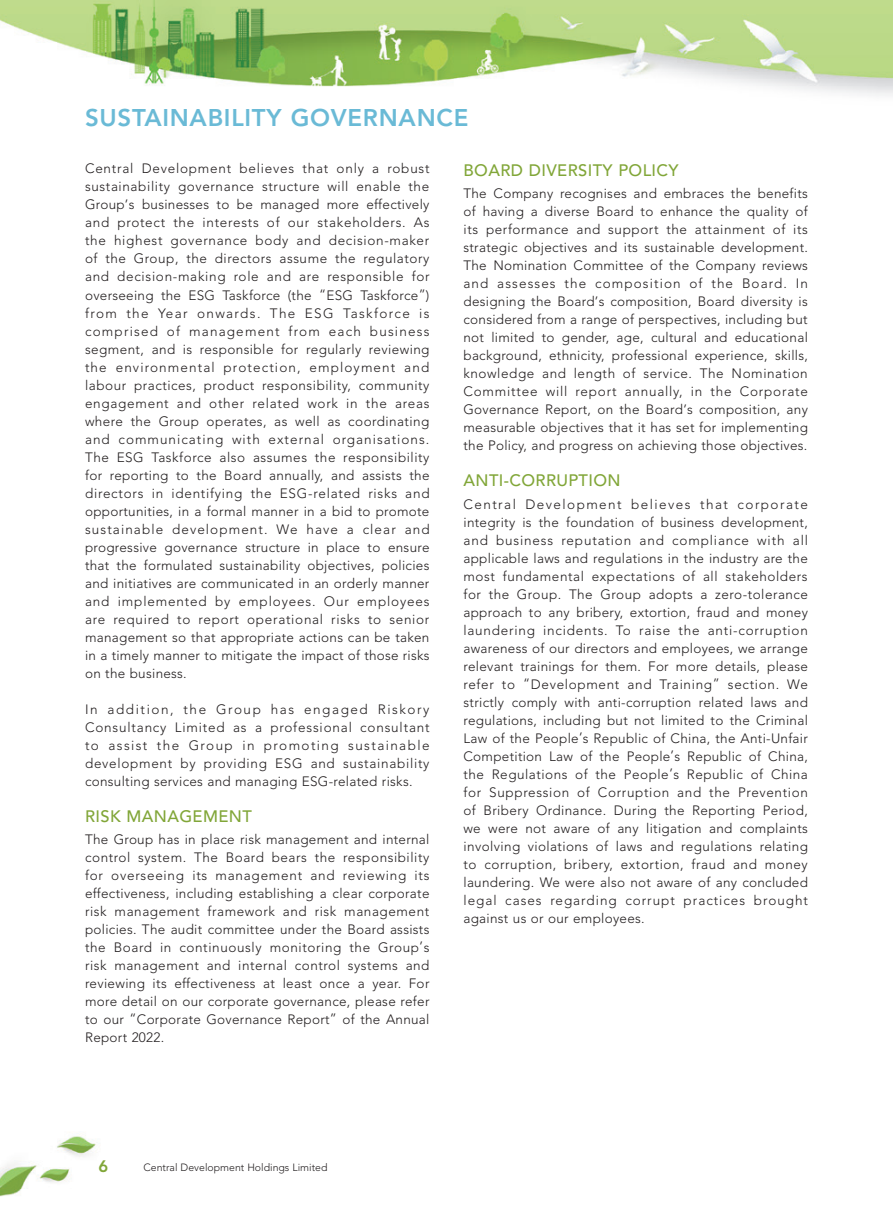
<style>
.page{position:relative;width:893px;height:1212px;background:#fff}
.page>*{position:absolute;margin:0;border:0;box-sizing:border-box;transform-origin:0 0}
.t1{font:800 24px "Avenir LT Std";letter-spacing:.03em;color:#6abad6}
.Heading_1{font:500 16.5px "Avenir LT Std";letter-spacing:.025em;color:#81a638}
.t2{font:800 16.5px "Avenir LT Std";color:#81a638}
.Body_Text{font:300 13.5px/18px "Avenir LT Std";letter-spacing:.02em;color:#231f20;text-align:justify}
.t3{font:300 10.5px "Avenir LT Std";color:#231f20}
</style>
<div class="page">
<img style="left:0;top:0;width:893px;height:1197px">
<h1 class="t1" style="left:85px;top:103px;width:385px">SUSTAINABILITY GOVERNANCE</h1>
<p class="Body_Text" style="left:85px;top:160px;width:346px">Central Development believes that only a robust sustainability governance structure will enable the Group’s businesses to be managed more effectively and protect the interests of our stakeholders. As the highest governance body and decision-maker of the Group, the directors assume the regulatory and decision-making role and are responsible for overseeing the ESG Taskforce (the “ESG Taskforce”) from the Year onwards. The ESG Taskforce is comprised of management from each business segment, and is responsible for regularly reviewing the environmental protection, employment and labour practices, product responsibility, community engagement and other related work in the areas where the Group operates, as well as coordinating and communicating with external organisations.<br>The ESG Taskforce also assumes the responsibility for reporting to the Board annually, and assists the directors in identifying the ESG-related risks and opportunities, in a formal manner in a bid to promote sustainable development. We have a clear and progressive governance structure in place to ensure that the formulated sustainability objectives, policies and initiatives are communicated in an orderly manner and implemented by employees. Our employees are required to report operational risks to senior management so that appropriate actions can be taken in a timely manner to mitigate the impact of those risks on the business.</p>
<p class="Body_Text" style="left:85px;top:700px;width:346px">In addition, the Group has engaged Riskory Consultancy Limited as a professional consultant to assist the Group in promoting sustainable development by providing ESG and sustainability consulting services and managing ESG-related risks.</p>
<p class="Heading_1" style="left:85px;top:806px;width:168px">RISK MANAGEMENT</p>
<p class="Body_Text" style="left:85px;top:830px;width:346px">The Group has in place risk management and internal control system. The Board bears the responsibility for overseeing its management and reviewing its effectiveness, including establishing a clear corporate risk management framework and risk management policies. The audit committee under the Board assists the Board in continuously monitoring the Group’s risk management and internal control systems and reviewing its effectiveness at least once a year. For more detail on our corporate governance, please refer to our “Corporate Governance Report” of the Annual Report 2022.</p>
<p class="Heading_1" style="left:463px;top:161px;width:217px">BOARD DIVERSITY POLICY</p>
<p class="Body_Text" style="left:463px;top:185px;width:346px">The Company recognises and embraces the benefits of having a diverse Board to enhance the quality of its performance and support the attainment of its strategic objectives and its sustainable development.<br>The Nomination Committee of the Company reviews and assesses the composition of the Board. In designing the Board’s composition, Board diversity is considered from a range of perspectives, including but not limited to gender, age, cultural and educational background, ethnicity, professional experience, skills, knowledge and length of service. The Nomination Committee will report annually, in the Corporate Governance Report, on the Board’s composition, any measurable objectives that it has set for implementing the Policy, and progress on achieving those objectives.</p>
<p class="Heading_1" style="left:463px;top:471px;width:159px">ANTI-CORRUPTION</p>
<p class="Body_Text" style="left:463px;top:495px;width:346px">Central Development believes that corporate integrity is the foundation of business development, and business reputation and compliance with all applicable laws and regulations in the industry are the most fundamental expectations of all stakeholders for the Group. The Group adopts a zero-tolerance approach to any bribery, extortion, fraud and money laundering incidents. To raise the anti-corruption awareness of our directors and employees, we arrange relevant trainings for them. For more details, please refer to “Development and Training” section. We strictly comply with anti-corruption related laws and regulations, including but not limited to the Criminal Law of the People’s Republic of China, the Anti-Unfair Competition Law of the People’s Republic of China, the Regulations of the People’s Republic of China for Suppression of Corruption and the Prevention of Bribery Ordinance. During the Reporting Period, we were not aware of any litigation and complaints involving violations of laws and regulations relating to corruption, bribery, extortion, fraud and money laundering. We were also not aware of any concluded legal cases regarding corrupt practices brought against us or our employees.</p>
<p class="t2" style="left:99px;top:1156px;width:11px">6</p>
<p class="t3" style="left:144px;top:1161px;width:186px">Central Development Holdings Limited</p>
</div>
